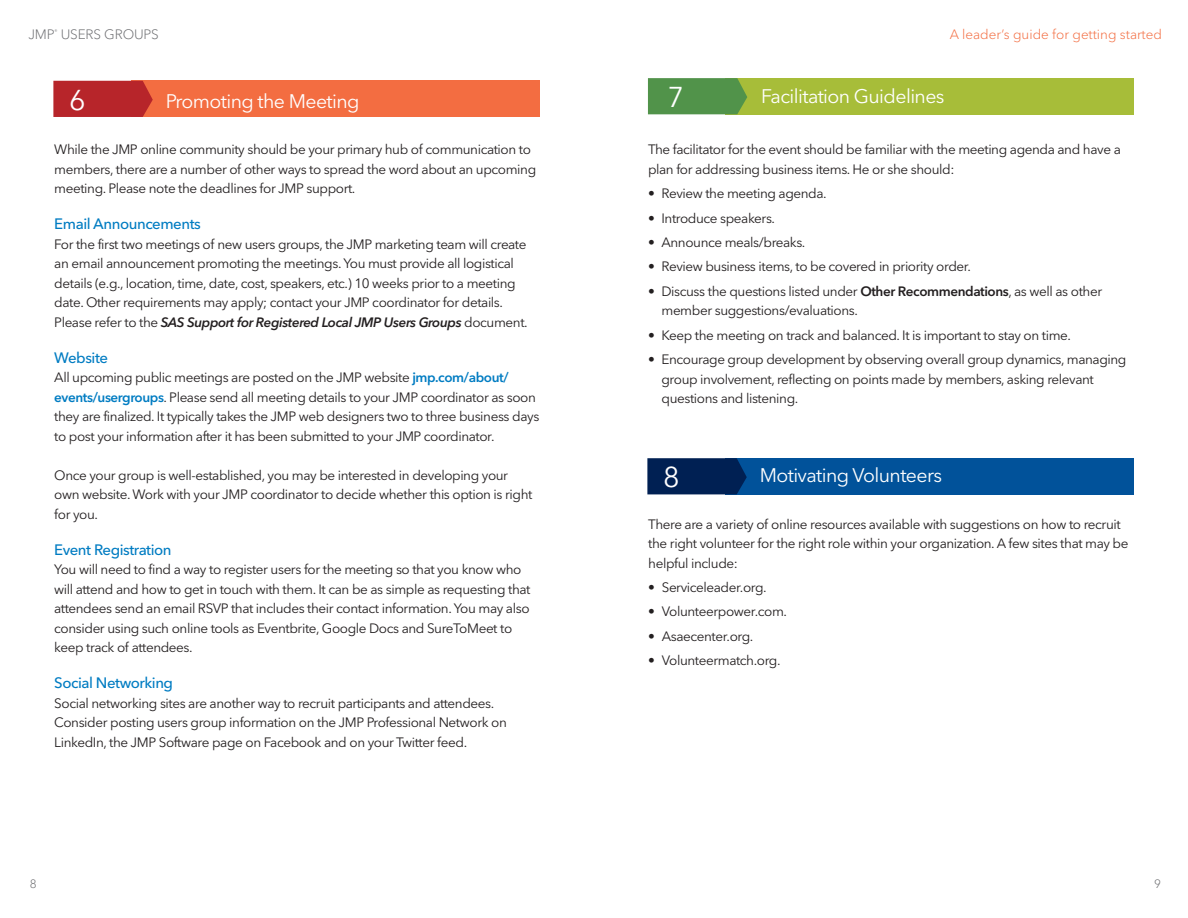
<style>
.page{position:relative;width:1188px;height:918px;background:#fff}
.page>*{position:absolute;margin:0;border:0;box-sizing:border-box;transform-origin:0 0}
.subheads{font:28.5px "Avenir Next W1 G";color:#fff}
.subheads-2{font:19.5px "Avenir Next W1 G";letter-spacing:-.03em;color:#fff}
.subhead_2{font:500 15px "Avenir Next W1 G";letter-spacing:-.03em;color:#007cc2}
.body{font:13.5px/19.5px "Avenir Next W1 G";letter-spacing:-.03em;color:#231f20}
.Bulleted_list{font:13.5px/19.5px "Avenir Next W1 G";letter-spacing:-.03em;color:#231f20}
.body-before_bullet{font:13.5px/19.5px "Avenir Next W1 G";letter-spacing:-.03em;color:#231f20}
.t1{font:300 13.5px "Avenir Next W1 G";color:#f36d41}
.t2{font:300 13.5px "Avenir Next W1 G";letter-spacing:-.01em;color:#6c6d70}
.t3{font:300 12px "Avenir Next W1 G";color:#6c6d70}
.t4{font:300 4.95px "Avenir Next W1 G";color:#6c6d70}
.s1{font-weight:600;font-style:italic}
.s2{font-weight:600;color:#007cc2}
.s3{font-weight:600}
</style>
<div class="page">
<div style="left:131px;top:81px;width:408px;height:36px;background:#f36d41"></div>
<div style="left:53px;top:81px;width:100px;height:36px;background:#b7252a"></div>
<div style="left:726px;top:78px;width:408px;height:36px;background:#a7bd39"></div>
<svg style="left:648px;top:78px;width:99px;height:36px;background:#559549"></svg>
<div style="left:725px;top:458px;width:408px;height:36px;background:#01529a"></div>
<svg style="left:647px;top:458px;width:100px;height:36px;background:#022458"></svg>
<p class="t4" style="left:55px;top:29px;width:4px">®</p>
<p class="t1" style="left:950px;top:27px;width:214px">A leader’s guide for getting started</p>
<p class="t2" style="left:28px;top:27px;width:132px">JMP USERS GROUPS</p>
<p class="subheads" style="left:69px;top:83px;width:18px">6</p>
<p class="subheads-2" style="left:166px;top:89px;width:195px">Promo ng the Meeting</p>
<p class="subheads-2" style="left:166px;top:89px;width:185px">Facilitation Guidelines</p>
<p class="body" style="left:54px;top:140px;width:483px">While the JMP online community should be your primary hub of communication to members, there are a number of other ways to spread the word about an upcoming meeting. Please note the deadlines for JMP support.</p>
<p class="subhead_2" style="left:54px;top:215px;width:148px">Email Announcements</p>
<p class="body" style="left:54px;top:235px;width:475px">For the first two meetings of new users groups, the JMP marketing team will create an email announcement promoting the meetings. You must provide all logistical details (e.g., location, time, date, cost, speakers, etc.) 10 weeks prior to a meeting date. Other requirements may apply; contact your JMP coordinator for details.<br>Please refer to the <span class="s1">SAS Support for Registered Local JMP Users Groups</span> document.</p>
<p class="subhead_2" style="left:54px;top:349px;width:55px">Website</p>
<p class="body" style="left:54px;top:368px;width:487px">All upcoming public meetings are posted on the JMP website <span class="s2">jmp.com/about/ events/usergroups</span>. Please send all meeting details to your JMP coordinator as soon they are finalized. It typically takes the JMP web designers two to three business days to post your information after it has been submitted to your JMP coordinator.</p>
<p class="body" style="left:54px;top:466px;width:480px">Once your group is well-established, you may be interested in developing your own website. Work with your JMP coordinator to decide whether this option is right for you.</p>
<p class="subhead_2" style="left:54px;top:541px;width:119px">Event Registration</p>
<p class="body" style="left:54px;top:560px;width:478px">You will need to find a way to register users for the meeting so that you know who will attend and how to get in touch with them. It can be as simple as requesting that attendees send an email RSVP that includes their contact information. You may also consider using such online tools as Eventbrite, Google Docs and SureToMeet to keep track of attendees.</p>
<p class="subhead_2" style="left:54px;top:674px;width:120px">Social Networking</p>
<p class="body" style="left:54px;top:694px;width:454px">Social networking sites are another way to recruit participants and attendees.<br>Consider posting users group information on the JMP Professional Network on<br>LinkedIn, the JMP Software page on Facebook and on your Twitter feed.</p>
<p class="subheads" style="left:668px;top:80px;width:18px">7</p>
<p class="body-before_bullet" style="left:648px;top:140px;width:474px">The facilitator for the event should be familiar with the meeting agenda and have a plan for addressing business items. He or she should:</p>
<p class="Bulleted_list" style="left:648px;top:184px;width:180px">• Review the meeting agenda.</p>
<p class="Bulleted_list" style="left:648px;top:208px;width:129px">• Introduce speakers.</p>
<p class="Bulleted_list" style="left:648px;top:233px;width:159px">• Announce meals/breaks.</p>
<p class="Bulleted_list" style="left:648px;top:257px;width:325px">• Review business items, to be covered in priority order.</p>
<p class="Bulleted_list" style="left:662px;top:281px;width:442px;text-indent:-14px">• Discuss the questions listed under <span class="s3">Other Recommendations</span>, as well as other member suggestions/evaluations.</p>
<p class="Bulleted_list" style="left:648px;top:325px;width:425px">• Keep the meeting on track and balanced. It is important to stay on time.</p>
<p class="Bulleted_list" style="left:662px;top:350px;width:466px;text-indent:-14px">• Encourage group development by observing overall group dynamics, managing group involvement, reflecting on points made by members, asking relevant questions and listening.</p>
<p class="subheads-2" style="left:761px;top:85px;width:185px">Facilitation Guidelines</p>
<p class="subheads" style="left:663px;top:460px;width:18px">8</p>
<p class="subheads-2" style="left:760px;top:464px;width:184px">Motivating Volunteers</p>
<p class="body-before_bullet" style="left:648px;top:514px;width:482px">There are a variety of online resources available with suggestions on how to recruit the right volunteer for the right role within your organization. A few sites that may be helpful include:</p>
<p class="Bulleted_list" style="left:648px;top:578px;width:120px">• Serviceleader.org.</p>
<p class="Bulleted_list" style="left:648px;top:602px;width:140px">• Volunteerpower.com.</p>
<p class="Bulleted_list" style="left:648px;top:626px;width:107px">• Asaecenter.org.</p>
<p class="Bulleted_list" style="left:648px;top:651px;width:134px">• Volunteermatch.org.</p>
<p class="t3" style="left:30px;top:877px;width:8px">8</p>
<p class="t3" style="left:1154px;top:877px;width:8px">9</p>
</div>
